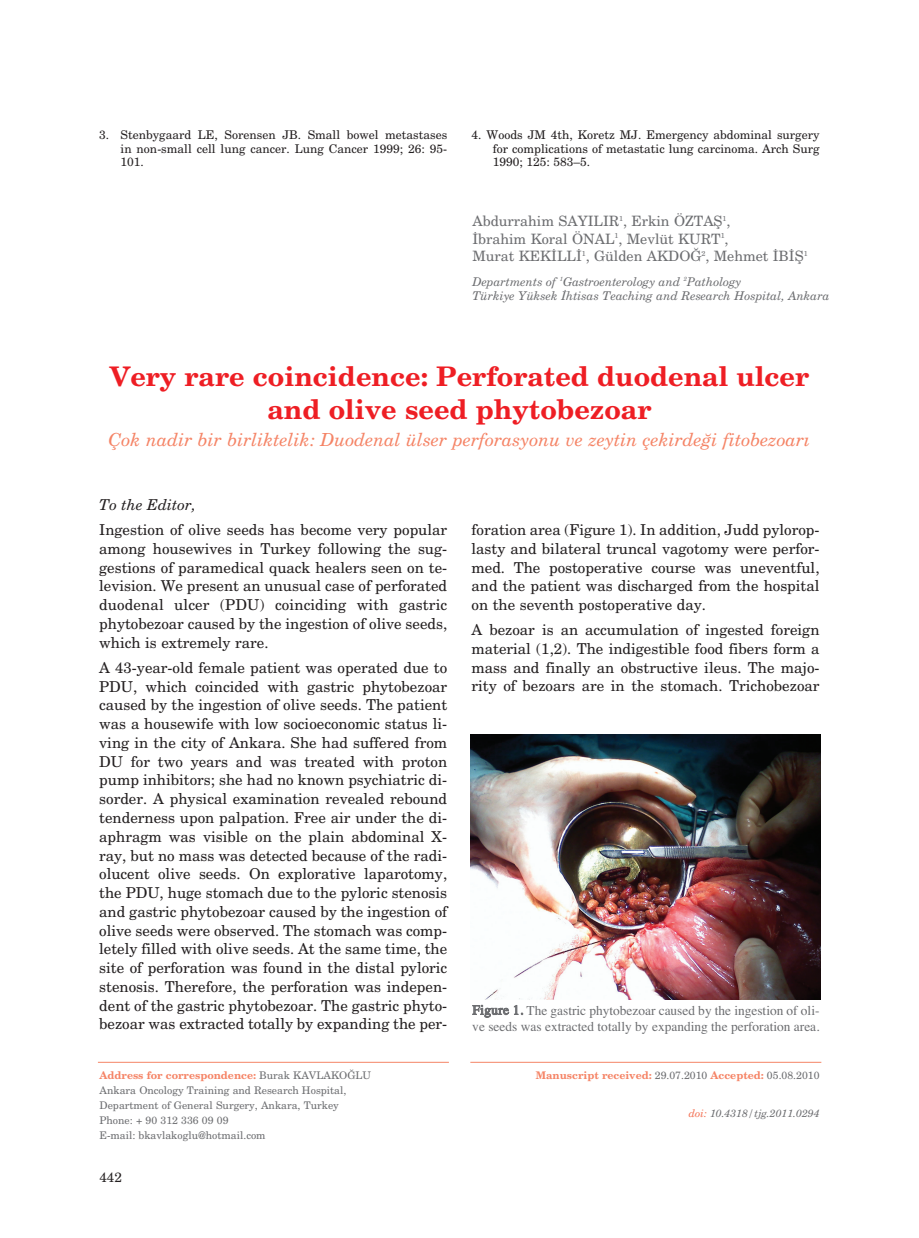
<style>
.page{position:relative;width:919px;height:1238px;background:#fff}
.page>*{position:absolute;margin:0;border:0;box-sizing:border-box;transform-origin:0 0}
.t1{font:700 27px/32.5px "New Century Schlbk TR";color:#ee1e24;text-align:center}
.t2{font:italic 18px "New Century Schlbk TR";color:#f58466}
.t3{font:15px/18.8px "New Century Schlbk TR";color:#231f20;text-align:justify}
.t4{font:italic 15px "New Century Schlbk TR";color:#231f20}
.t5{font:14.25px/17.4px "New Century Schlbk TR";color:#6c6d70}
.t6{font:13.5px/16.2px "Times TR Plain";color:#6c6d70}
.t7{font:13.5px "New Century Schlbk TR";color:#231f20}
.t8{font:12px/13.5px "New Century Schlbk TR";color:#231f20;text-align:justify}
.t9{font:italic 12px/14.4px "New Century Schlbk TR";color:#6c6d70}
.t10{font:10.5px/15px "New Century Schlbk TR";color:#6c6d70}
.t11{font:700 10.5px "New Century Schlbk TR";color:#f58466}
.t12{font:italic 10.5px "New Century Schlbk TR";color:#6c6d70}
.s1{font-weight:700;color:#f58466}
.s2{font-weight:400;color:#6c6d70}
.s3{color:#f37053}
</style>
<div class="page">
<hr style="left:98px;top:1061px;width:351px;height:1px;background:#f58466">
<hr style="left:470px;top:1061px;width:351px;height:1px;background:#f58466">
<img style="left:471px;top:734px;width:349px;height:265px">
<p class="t8" style="left:120px;top:128px;width:328px;text-indent:-21px">3. Stenbygaard LE, Sorensen JB. Small bowel metastases in non-small cell lung cancer. Lung Cancer 1999; 26: 95- 101.</p>
<p class="t8" style="left:493px;top:128px;width:328px;text-indent:-21px">4. Woods JM 4th, Koretz MJ. Emergency abdominal surgery for complications of metastatic lung carcinoma. Arch Surg 1990; 125: 583–5.</p>
<p class="t5" style="left:472px;top:212px;width:336px">Abdurrahim SAYILIR<sup>1</sup>, Erkin ÖZTAfi<sup>1</sup>,<br>‹brahim Koral ÖNAL<sup>1</sup>, Mevlüt KURT<sup>1</sup>,<br>Murat KEK‹LL‹<sup>1</sup>, Gülden AKDO⁄<sup>2</sup>, Mehmet ‹B‹fi<sup>1</sup></p>
<p class="t9" style="left:472px;top:274px;width:358px">Departments of <sup>1</sup>Gastroenterology and <sup>2</sup>Pathology<br>Türkiye Yüksek ‹htisas Teaching and Research Hospital, Ankara</p>
<h1 class="t1" style="left:110px;top:359px;width:700px">Very rare coincidence: Perforated duodenal ulcer and olive seed phytobezoar</h1>
<p class="t2" style="left:109px;top:429px;width:703px">Çok nadir bir birliktelik: Duodenal ülser perforasyonu ve zeytin çekirde¤i fitobezoar›</p>
<p class="t4" style="left:99px;top:495px;width:98px">To the Editor,</p>
<p class="t3" style="left:99px;top:520px;width:349px">Ingestion of olive seeds has become very popular among housewives in Turkey following the sug&shy;gestions of paramedical quack healers seen on te&shy;levision. We present an unusual case of perforated duodenal ulcer (PDU) coinciding with gastric phytobezoar caused by the ingestion of olive seeds, which is extremely rare.</p>
<p class="t3" style="left:99px;top:657px;width:349px">A 43-year-old female patient was operated due to PDU, which coincided with gastric phytobezoar caused by the ingestion of olive seeds. The patient was a housewife with low socioeconomic status li&shy;ving in the city of Ankara. She had suffered from DU for two years and was treated with proton pump inhibitors; she had no known psychiatric di&shy;sorder. A physical examination revealed rebound tenderness upon palpation. Free air under the di&shy;aphragm was visible on the plain abdominal X&shy;ray, but no mass was detected because of the radi&shy;olucent olive seeds. On explorative laparotomy, the PDU, huge stomach due to the pyloric stenosis and gastric phytobezoar caused by the ingestion of olive seeds were observed. The stomach was comp&shy;letely filled with olive seeds. At the same time, the site of perforation was found in the distal pyloric stenosis. Therefore, the perforation was indepen&shy;dent of the gastric phytobezoar. The gastric phyto&shy;bezoar was extracted totally by expanding the per-</p>
<p class="t10" style="left:100px;top:1067px;width:273px"><span class="s1">Address for correspondence:</span> Burak KAVLAKO⁄LU Ankara Oncology Training and Research Hospital, Department of General Surgery, Ankara, Turkey Phone: + 90 312 336 09 09<br>E-mail: bkavlakoglu@hotmail.com</p>
<p class="t7" style="left:99px;top:1168px;width:24px">442</p>
<p class="t3" style="left:471px;top:520px;width:349px">foration area (Figure 1). In addition, Judd pylorop&shy;lasty and bilateral truncal vagotomy were perfor&shy;med. The postoperative course was uneventful, and the patient was discharged from the hospital on the seventh postoperative day.</p>
<p class="t3" style="left:471px;top:620px;width:349px">A bezoar is an accumulation of ingested foreign material (1,2). The indigestible food fibers form a mass and finally an obstructive ileus. The majo&shy;rity of bezoars are in the stomach. Trichobezoar</p>
<p class="t6" style="left:472px;top:1001px;width:349px">Figure 1. The gastric phytobezoar caused by the ingestion of oli&shy;ve seeds was extracted totally by expanding the perforation area.</p>
<p class="t11" style="left:535px;top:1068px;width:285px">Manuscript received: <span class="s2">29.07.2010</span> Accepted: <span class="s2">05.08.2010</span></p>
<p class="t12" style="left:688px;top:1106px;width:132px"><span class="s3">doi:</span> 10.4318/tjg.2011.0294</p>
</div>
